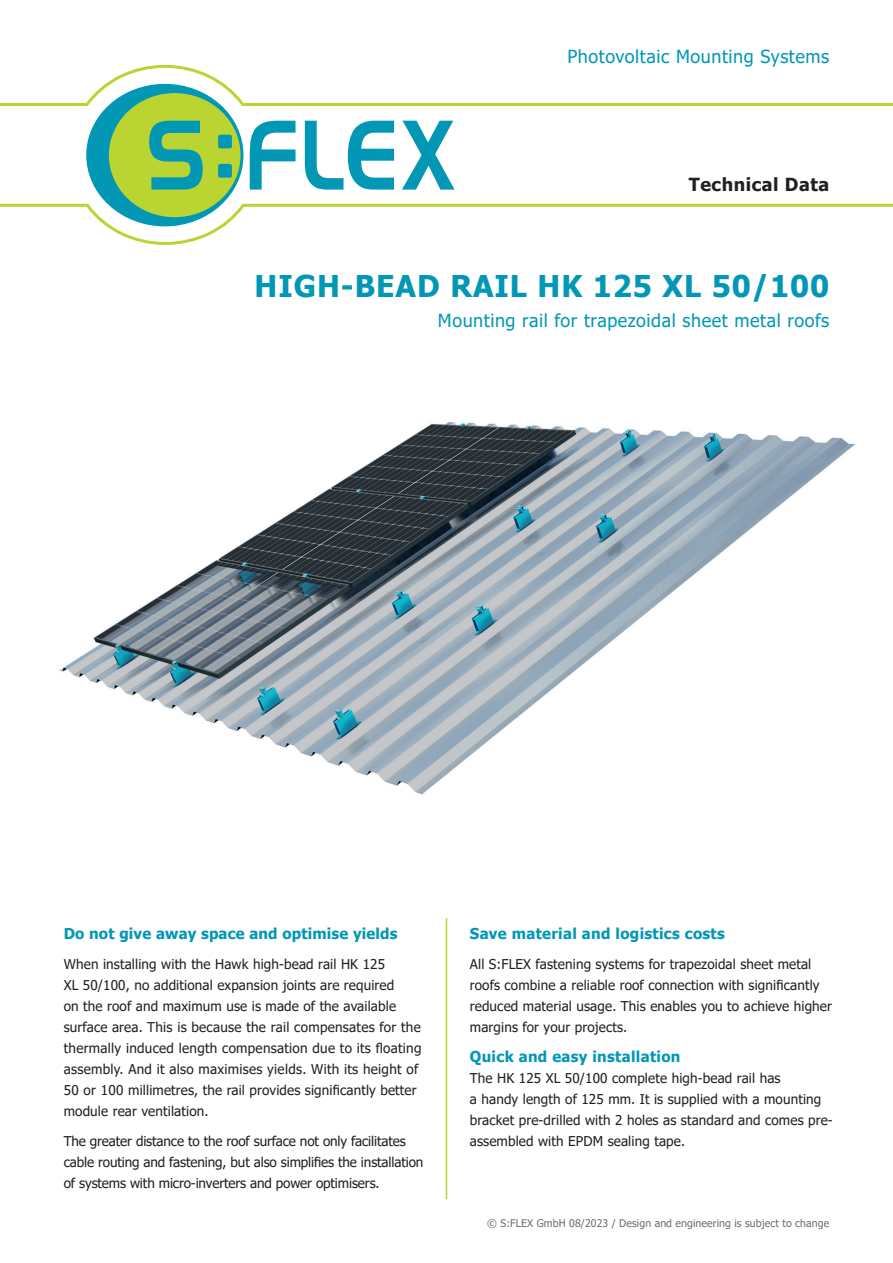
<style>
.page{position:relative;width:893px;height:1263px;background:#fff}
.page>*{position:absolute;margin:0;border:0;box-sizing:border-box;transform-origin:0 0}
.t1{font:700 30px "Tahoma";letter-spacing:.03em;color:#0397b6}
.t2{font:18px "Tahoma";letter-spacing:.03em;color:#0397b6}
.t3{font:700 18px "Tahoma";letter-spacing:.03em;color:#231f20}
.t4{font:700 15px "Tahoma";letter-spacing:.02em;color:#0397b6}
.t5{font:13.5px/21px "Tahoma";letter-spacing:.01em;color:#231f20}
.t6{font:13.5px/21px "Tahoma";letter-spacing:-.01em;color:#231f20}
.t7{font:10.5px "Tahoma";letter-spacing:.01em;color:#6c6d70}
</style>
<div class="page">
<svg style="left:0;top:65px;width:893px;height:41px"></svg>
<svg style="left:0;top:204px;width:893px;height:41px"></svg>
<div style="left:86px;top:84px;width:157px;height:142px;background:#0397b6;border-radius:50%"></div>
<div style="left:109px;top:93px;width:132px;height:124px;background:#bad531;border-radius:50%"></div>
<svg style="left:218px;top:164px;width:14px;height:14px"></svg>
<svg style="left:218px;top:135px;width:14px;height:13px"></svg>
<svg style="left:402px;top:121px;width:53px;height:69px"></svg>
<svg style="left:305px;top:121px;width:89px;height:69px"></svg>
<svg style="left:250px;top:121px;width:46px;height:69px"></svg>
<svg style="left:149px;top:121px;width:54px;height:69px"></svg>
<hr style="left:446px;top:918px;width:1px;height:281px;background:#bad432">
<img style="left:59px;top:422px;width:796px;height:373px">
<h2 class="t2" style="left:567px;top:45px;width:263px">Photovoltaic Mounting Systems</h2>
<h2 class="t3" style="left:689px;top:172px;width:142px">Technical Data</h2>
<p class="t1" style="left:255px;top:265px;width:576px">HIGH-BEAD RAIL HK 125 XL 50/100</p>
<p class="t2" style="left:438px;top:308px;width:393px">Mounting rail for trapezoidal sheet metal roofs</p>
<p class="t4" style="left:64px;top:922px;width:335px">Do not give away space and optimise yields</p>
<p class="t5" style="left:64px;top:954px;width:359px">When installing with the Hawk high-bead rail HK 125<br>XL 50/100, no additional expansion joints are required<br>on the roof and maximum use is made of the available surface area. This is because the rail compensates for the thermally induced length compensation due to its floating assembly. And it also maximises yields. With its height of 50 or 100 millimetres, the rail provides significantly better module rear ventilation.</p>
<p class="t6" style="left:64px;top:1131px;width:361px">The greater distance to the roof surface not only facilitates cable routing and fastening, but also simplifies the installation of systems with micro-inverters and power optimisers.</p>
<p class="t4" style="left:470px;top:922px;width:256px">Save material and logistics costs</p>
<p class="t5" style="left:470px;top:954px;width:364px">All S:FLEX fastening systems for trapezoidal sheet metal roofs combine a reliable roof connection with significantly reduced material usage. This enables you to achieve higher margins for your projects.</p>
<p class="t4" style="left:470px;top:1045px;width:212px">Quick and easy installation</p>
<p class="t5" style="left:470px;top:1068px;width:364px">The HK 125 XL 50/100 complete high-bead rail has<br>a handy length of 125 mm. It is supplied with a mounting bracket pre-drilled with 2 holes as standard and comes pre&shy;assembled with EPDM sealing tape.</p>
<p class="t7" style="left:487px;top:1216px;width:343px">© S:FLEX GmbH 08/2023 / Design and engineering is subject to change</p>
</div>
